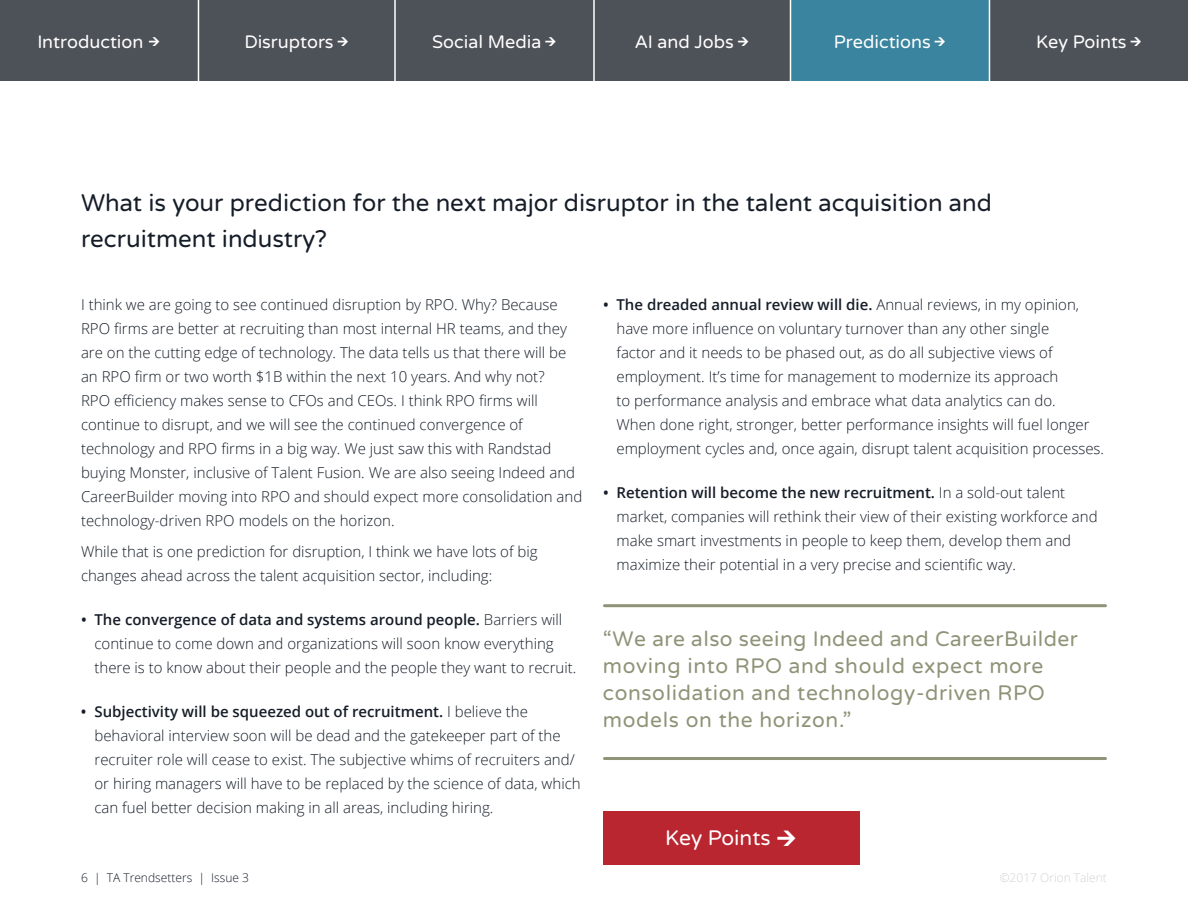
<style>
.page{position:relative;width:1188px;height:918px;background:#fff}
.page>*{position:absolute;margin:0;border:0;box-sizing:border-box;transform-origin:0 0}
.t1{font:24px/36px "Varela Round";color:#151d28}
.t2{font:21px/27px "Varela Round";letter-spacing:.03em;color:#8f9377}
.t3{font:21px "Varela Round";color:#fff}
.t4{font:18px "Varela Round";color:#fff}
.t5{font:300 15px/24px "Open Sans";color:#151d28}
.t6{font:300 12px "Open Sans";color:#151d28}
.t7{font:300 12px "Open Sans";color:#d1d3d4}
.s1{font-weight:600}
</style>
<div class="page">
<hr style="left:604px;top:604px;width:501px;height:3px;background:#8f9377">
<hr style="left:604px;top:757px;width:501px;height:3px;background:#8f9377">
<div style="left:603px;top:811px;width:256px;height:54px;background:#ba2630"></div>
<div style="left:0;top:0;width:198px;height:80px;background:#4d5158"></div>
<div style="left:198px;top:0;width:198px;height:80px;background:#4d5158"></div>
<div style="left:396px;top:0;width:197px;height:80px;background:#4d5158"></div>
<div style="left:593px;top:0;width:198px;height:80px;background:#4d5158"></div>
<div style="left:791px;top:0;width:198px;height:80px;background:#3a849f"></div>
<hr style="left:198px;top:0;width:1px;height:84px;background:#fff">
<hr style="left:394px;top:0;width:2px;height:84px;background:#fff">
<hr style="left:593px;top:0;width:2px;height:84px;background:#fff">
<hr style="left:790px;top:0;width:1px;height:84px;background:#fff">
<div style="left:990px;top:0;width:198px;height:80px;background:#4d5158"></div>
<p class="t4" style="left:37px;top:31px;width:108px">Introduction</p>
<p class="t4" style="left:244px;top:31px;width:91px">Disruptors</p>
<p class="t4" style="left:432px;top:31px;width:111px">Social Media</p>
<p class="t4" style="left:635px;top:31px;width:100px">AI and Jobs</p>
<p class="t4" style="left:834px;top:31px;width:98px">Predictions</p>
<p class="t4" style="left:1036px;top:31px;width:92px">Key Points</p>
<h1 class="t1" style="left:81px;top:185px;width:913px">What is your prediction for the next major disruptor in the talent acquisition and recruitment industry?</h1>
<p class="t5" style="left:81px;top:292px;width:503px">I think we are going to see continued disruption by RPO. Why? Because RPO firms are better at recruiting than most internal HR teams, and they are on the cutting edge of technology. The data tells us that there will be an RPO firm or two worth $1B within the next 10 years. And why not?<br>RPO efficiency makes sense to CFOs and CEOs. I think RPO firms will continue to disrupt, and we will see the continued convergence of technology and RPO firms in a big way. We just saw this with Randstad buying Monster, inclusive of Talent Fusion. We are also seeing Indeed and CareerBuilder moving into RPO and should expect more consolidation and technology-driven RPO models on the horizon.</p>
<p class="t5" style="left:81px;top:539px;width:458px">While that is one prediction for disruption, I think we have lots of big changes ahead across the talent acquisition sector, including:</p>
<p class="t5" style="left:94px;top:607px;width:483px;text-indent:-13px"><span class="s1">• The convergence of data and systems around people.</span> Barriers will continue to come down and organizations will soon know everything there is to know about their people and the people they want to recruit.</p>
<p class="t5" style="left:94px;top:699px;width:488px;text-indent:-14px"><span class="s1">• Subjectivity will be squeezed out of recruitment.</span> I believe the behavioral interview soon will be dead and the gatekeeper part of the recruiter role will cease to exist. The subjective whims of recruiters and/ or hiring managers will have to be replaced by the science of data, which can fuel better decision making in all areas, including hiring.</p>
<p class="t5" style="left:617px;top:292px;width:489px;text-indent:-14px"><span class="s1">• The dreaded annual review will die.</span> Annual reviews, in my opinion, have more influence on voluntary turnover than any other single<br>factor and it needs to be phased out, as do all subjective views of employment. It’s time for management to modernize its approach<br>to performance analysis and embrace what data analytics can do.<br>When done right, stronger, better performance insights will fuel longer employment cycles and, once again, disrupt talent acquisition processes.</p>
<p class="t5" style="left:616px;top:480px;width:483px;text-indent:-13px"><span class="s1">• Retention will become the new recruitment.</span> In a sold-out talent market, companies will rethink their view of their existing workforce and make smart investments in people to keep them, develop them and maximize their potential in a very precise and scientific way.</p>
<h2 class="t2" style="left:603px;top:626px;width:477px">“We are also seeing Indeed and CareerBuilder moving into R PO and should expect more consolidation and technology-driven R PO models on the horizon.”</h2>
<h2 class="t3" style="left:665px;top:825px;width:107px">Key Points</h2>
<p class="t6" style="left:81px;top:870px;width:170px">6 | TA Trendsetters | Issue 3</p>
<p class="t7" style="left:1000px;top:870px;width:109px">©2017 Orion Talent</p>
</div>
